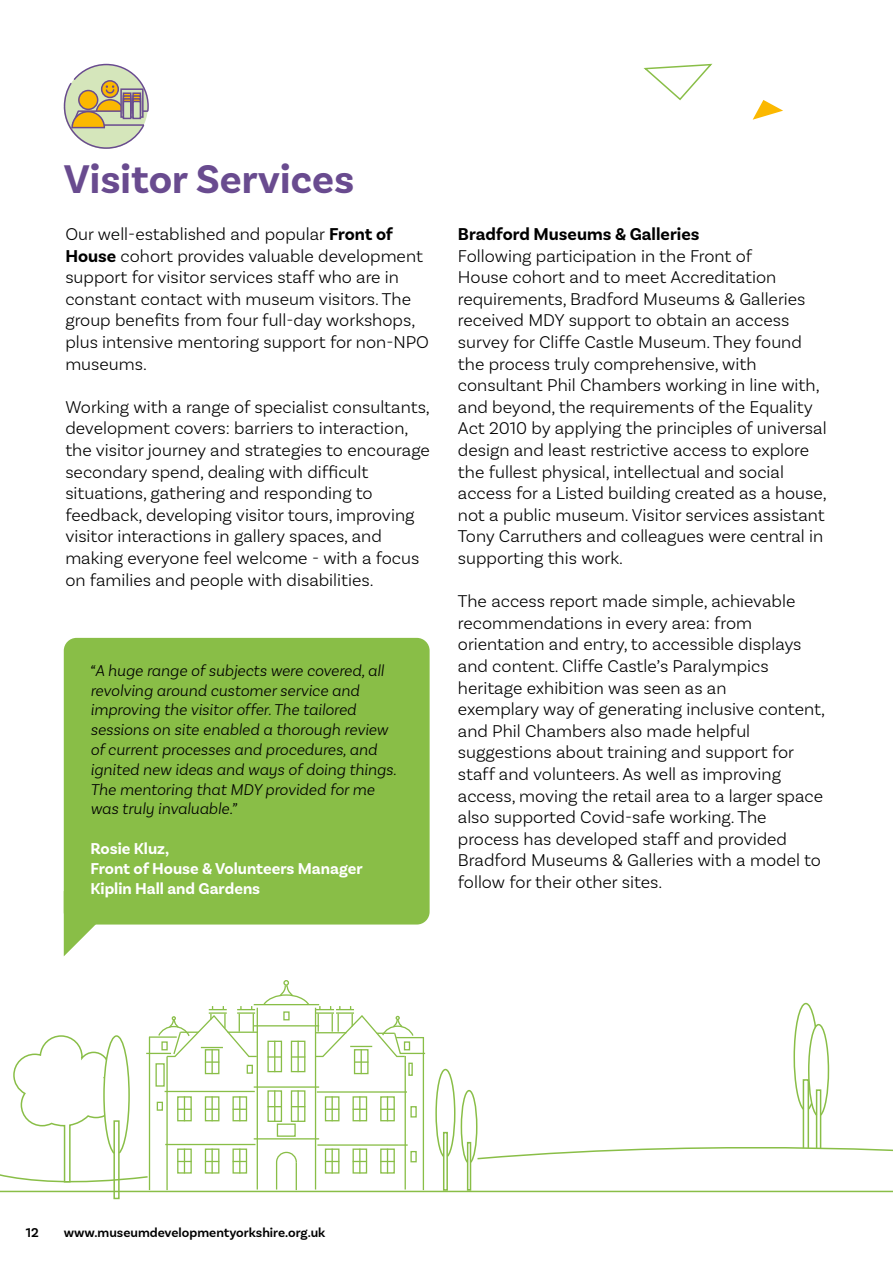
<style>
.page{position:relative;width:893px;height:1263px;background:#fff}
.page>*{position:absolute;margin:0;border:0;box-sizing:border-box;transform-origin:0 0}
.t1{font:700 42px "Basic Sans";color:#694b8f}
.t2{font:300 18px/21.6px "Basic Sans";color:#000}
.t3{font:700 18px "Basic Sans";color:#000}
.t4{font:italic 300 16.5px/19.8px "Basic Sans";color:#000}
.t5{font:700 16.5px/19.8px "Basic Sans";color:#fff}
.t6{font:600 13.5px "Basic Sans";color:#000}
.s1{font-weight:700}
</style>
<div class="page">
<svg style="left:643px;top:63px;width:70px;height:38px"></svg>
<svg style="left:753px;top:100px;width:30px;height:20px"></svg>
<div style="left:64px;top:638px;width:366px;height:286px;background:#89be47;border-radius:13px"></div>
<svg style="left:64px;top:915px;width:32px;height:41px"></svg>
<svg style="left:0;top:980px;width:893px;height:220px"></svg>
<svg style="left:63px;top:63px;width:86px;height:86px"></svg>
<h1 class="t1" style="left:64px;top:154px;width:292px">Visitor Services</h1>
<p class="t2" style="left:65px;top:223px;width:365px">Our well-established and popular <span class="s1">Front of House</span> cohort provides valuable development support for visitor services staff who are in constant contact with museum visitors. The group benefits from four full-day workshops, plus intensive mentoring support for non-NPO museums.</p>
<p class="t2" style="left:65px;top:396px;width:366px">Working with a range of specialist consultants, development covers: barriers to interaction, the visitor journey and strategies to encourage secondary spend, dealing with difficult situations, gathering and responding to feedback, developing visitor tours, improving visitor interactions in gallery spaces, and making everyone feel welcome - with a focus on families and people with disabilities.</p>
<p class="t4" style="left:90px;top:660px;width:308px">“A huge range of subjects were covered, all revolving around customer service and improving the visitor offer. The tailored sessions on site enabled a thorough review of current processes and procedures, and ignited new ideas and ways of doing things.<br>The mentoring that MDY provided for me was truly invaluable.”</p>
<p class="t5" style="left:90px;top:839px;width:274px">Rosie Kluz,<br>Front of House &amp; Volunteers Manager<br>Kiplin Hall and Gardens</p>
<p class="t3" style="left:458px;top:223px;width:243px">Bradford Museums &amp; Galleries</p>
<p class="t2" style="left:458px;top:244px;width:370px">Following participation in the Front of<br>House cohort and to meet Accreditation requirements, Bradford Museums &amp; Galleries received MDY support to obtain an access survey for Cliffe Castle Museum. They found the process truly comprehensive, with consultant Phil Chambers working in line with, and beyond, the requirements of the Equality Act 2010 by applying the principles of universal design and least restrictive access to explore the fullest physical, intellectual and social access for a Listed building created as a house, not a public museum. Visitor services assistant Tony Carruthers and colleagues were central in supporting this work.</p>
<p class="t2" style="left:458px;top:590px;width:369px">The access report made simple, achievable recommendations in every area: from orientation and entry, to accessible displays and content. Cliffe Castle’s Paralympics heritage exhibition was seen as an<br>exemplary way of generating inclusive content, and Phil Chambers also made helpful suggestions about training and support for staff and volunteers. As well as improving access, moving the retail area to a larger space also supported Covid-safe working. The process has developed staff and provided Bradford Museums &amp; Galleries with a model to follow for their other sites.</p>
<p class="t6" style="left:26px;top:1224px;width:14px">12</p>
<p class="t6" style="left:64px;top:1224px;width:263px">www.museumdevelopmentyorkshire.org.uk</p>
</div>
